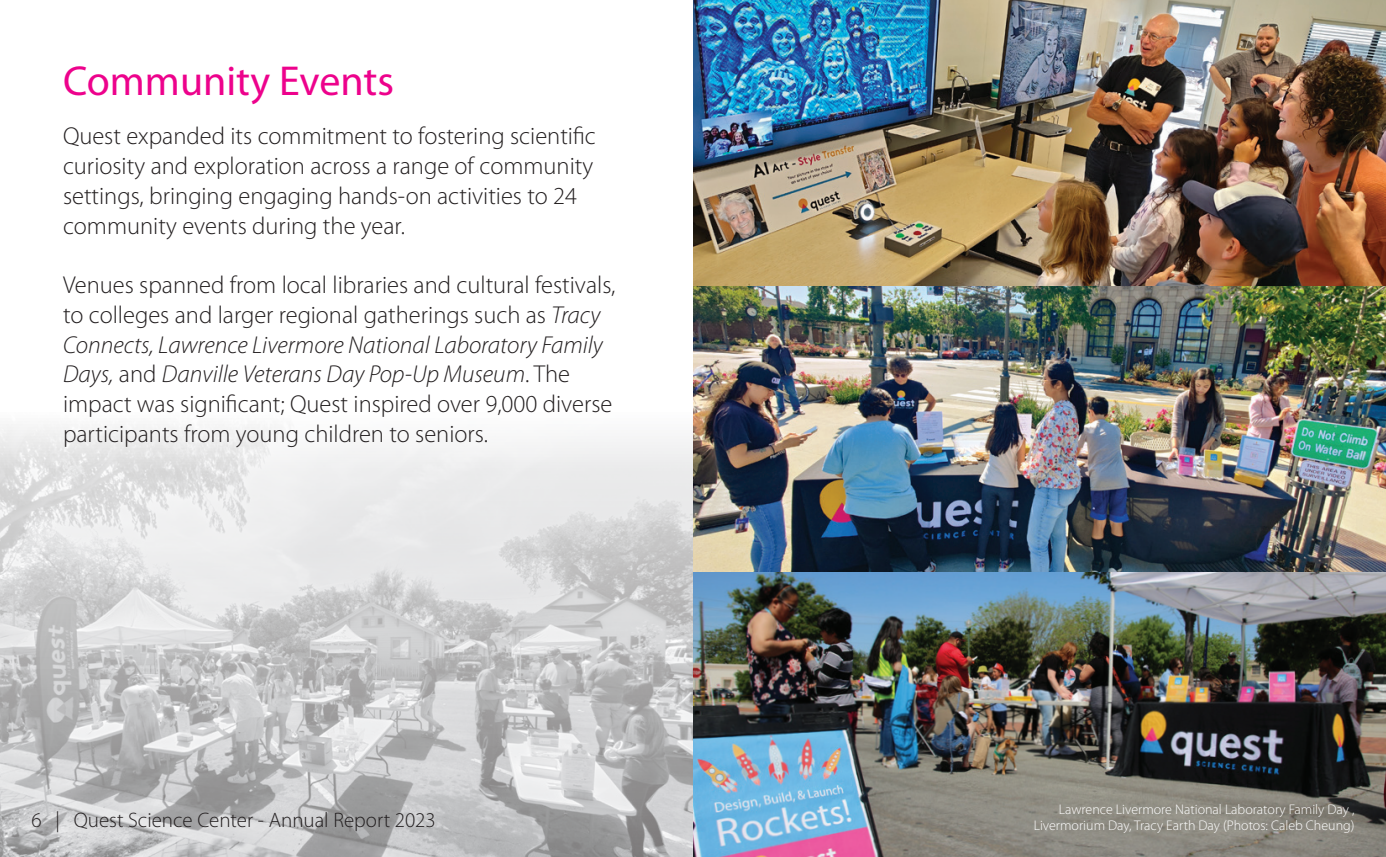
<style>
.page{position:relative;width:1386px;height:857px;background:#fff}
.page>*{position:absolute;margin:0;border:0;box-sizing:border-box;transform-origin:0 0}
.t1{font:42px "Myriad Pro";color:#ed028c}
.t2{font:300 24.5px/29.8px "Myriad Pro";color:#231f20}
.t3{font:300 21px "Myriad Pro";color:#231f20}
.t4{font:300 14px/16.8px "Myriad Pro";color:#fff;text-align:right}
.s1{font-style:italic}
</style>
<div class="page">
<img style="left:0;top:424px;width:693px;height:433px">
<svg style="left:32px;top:799px;width:440px;height:33px;background:#bdbebf"></svg>
<img style="left:693px;top:0;width:693px;height:857px">
<h1 class="t1" style="left:63px;top:57px;width:333px">Community Events</h1>
<p class="t2" style="left:63px;top:122px;width:534px">Quest expanded its commitment to fostering scientific curiosity and exploration across a range of community settings, bringing engaging hands-on activities to 24 community events during the year.</p>
<p class="t2" style="left:63px;top:270px;width:554px">Venues spanned from local libraries and cultural festivals, to colleges and larger regional gatherings such as <span class="s1">Tracy Connects, Lawrence Livermore National Laboratory Family Days,</span> and <span class="s1">Danville Veterans Day Pop-Up Museum</span>. The impact was significant; Quest inspired over 9,000 diverse participants from young children to seniors.</p>
<p class="t3" style="left:32px;top:808px;width:406px">6 | Quest Science Center - Annual Report 2023</p>
<p class="t4" style="left:1034px;top:801px;width:322px">Lawrence Livermore National Laboratory Family Day ,<br>Livermorium Day, Tracy Earth Day (Photos: Caleb Cheung)</p>
</div>
